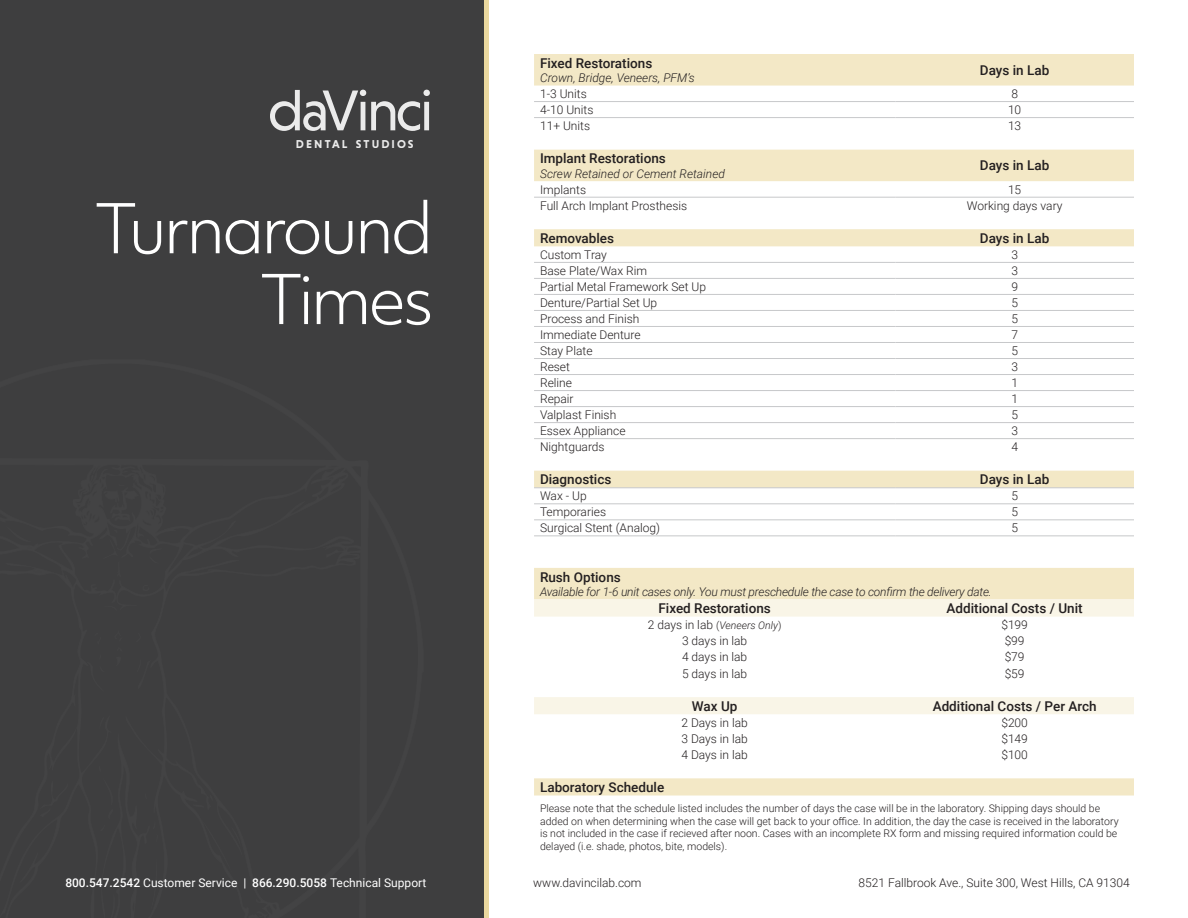
<style>
.page{position:relative;width:1188px;height:918px;background:#fff}
.page>*{position:absolute;margin:0;border:0;box-sizing:border-box;transform-origin:0 0}
.t1{font:300 66px/70.8px "Objektiv Mk 1";letter-spacing:-.06em;color:#fff;text-align:right}
.t2{font:500 13.5px "Roboto";color:#231f20}
.t3{font:300 12px "Roboto";color:#231f20}
.t4{font:italic 300 12px "Roboto";letter-spacing:-.02em;color:#231f20}
.t5{font:12px "Roboto";color:#fff}
.t6{font:italic 300 12px "Roboto";color:#231f20}
.t7{font:700 11.7px "Niveau Grotesk";letter-spacing:.18em;color:#fff}
.t8{font:300 10.5px/12.6px "Roboto";color:#231f20}
.t9{font:italic 300 10.5px "Roboto";color:#231f20}
.s1{font-weight:500}
.s2{font-style:normal;font-size:12px}
.s3{font-style:normal}
</style>
<div class="page">
<div style="left:0;top:0;width:484px;height:918px;background:#3e3e3f"></div>
<svg style="left:270px;top:90px;width:160px;height:41px"></svg>
<svg style="left:534px;top:54px;width:600px;height:434px"></svg>
<svg style="left:534px;top:568px;width:600px;height:228px"></svg>
<svg style="left:534px;top:599px;width:600px;height:115px"></svg>
<hr style="left:534px;top:262px;width:361px;height:1px;background:#c7c8ca">
<hr style="left:895px;top:262px;width:239px;height:1px;background:#c7c8ca">
<hr style="left:534px;top:278px;width:361px;height:1px;background:#c7c8ca">
<hr style="left:895px;top:278px;width:239px;height:1px;background:#c7c8ca">
<hr style="left:534px;top:294px;width:361px;height:1px;background:#c7c8ca">
<hr style="left:895px;top:294px;width:239px;height:1px;background:#c7c8ca">
<hr style="left:534px;top:310px;width:361px;height:1px;background:#c7c8ca">
<hr style="left:895px;top:310px;width:239px;height:1px;background:#c7c8ca">
<hr style="left:534px;top:326px;width:361px;height:1px;background:#c7c8ca">
<hr style="left:895px;top:326px;width:239px;height:1px;background:#c7c8ca">
<hr style="left:534px;top:342px;width:361px;height:1px;background:#c7c8ca">
<hr style="left:895px;top:342px;width:239px;height:1px;background:#c7c8ca">
<hr style="left:534px;top:358px;width:361px;height:1px;background:#c7c8ca">
<hr style="left:895px;top:358px;width:239px;height:1px;background:#c7c8ca">
<hr style="left:534px;top:374px;width:361px;height:1px;background:#c7c8ca">
<hr style="left:895px;top:374px;width:239px;height:1px;background:#c7c8ca">
<hr style="left:534px;top:390px;width:361px;height:1px;background:#c7c8ca">
<hr style="left:895px;top:390px;width:239px;height:1px;background:#c7c8ca">
<hr style="left:534px;top:406px;width:361px;height:1px;background:#c7c8ca">
<hr style="left:895px;top:406px;width:239px;height:1px;background:#c7c8ca">
<hr style="left:534px;top:422px;width:361px;height:1px;background:#c7c8ca">
<hr style="left:895px;top:422px;width:239px;height:1px;background:#c7c8ca">
<hr style="left:534px;top:438px;width:361px;height:1px;background:#c7c8ca">
<hr style="left:895px;top:438px;width:239px;height:1px;background:#c7c8ca">
<hr style="left:534px;top:488px;width:361px;height:1px;background:#c7c8ca">
<hr style="left:895px;top:488px;width:239px;height:1px;background:#c7c8ca">
<hr style="left:534px;top:504px;width:361px;height:1px;background:#c7c8ca">
<hr style="left:895px;top:504px;width:239px;height:1px;background:#c7c8ca">
<hr style="left:534px;top:520px;width:361px;height:1px;background:#c7c8ca">
<hr style="left:895px;top:520px;width:239px;height:1px;background:#c7c8ca">
<hr style="left:534px;top:536px;width:361px;height:1px;background:#c7c8ca">
<hr style="left:895px;top:536px;width:239px;height:1px;background:#c7c8ca">
<hr style="left:534px;top:101px;width:361px;height:1px;background:#c7c8ca">
<hr style="left:895px;top:101px;width:239px;height:1px;background:#c7c8ca">
<hr style="left:534px;top:117px;width:361px;height:1px;background:#c7c8ca">
<hr style="left:895px;top:117px;width:239px;height:1px;background:#c7c8ca">
<hr style="left:534px;top:197px;width:361px;height:1px;background:#c7c8ca">
<hr style="left:895px;top:197px;width:239px;height:1px;background:#c7c8ca">
<p class="t7" style="left:296px;top:137px;width:119px">DENTAL STUDIOS</p>
<h1 class="t1" style="left:94px;top:193px;width:341px">Turnaround<br>Times</h1>
<p class="t5" style="left:65px;top:874px;width:363px"><span class="s1">800.547.2542</span> Customer Service | <span class="s1">866.290.5058</span> Technical Support</p>
<p class="t2" style="left:540px;top:53px;width:114px">Fixed Restorations</p>
<p class="t6" style="left:540px;top:69px;width:156px">Crown, Bridge, Veneers, PFM’s</p>
<p class="t2" style="left:980px;top:61px;width:71px">Days in Lab</p>
<p class="t3" style="left:540px;top:85px;width:48px">1-3 Units</p>
<p class="t3" style="left:1011px;top:85px;width:8px">8</p>
<p class="t3" style="left:540px;top:101px;width:55px">4-10 Units</p>
<p class="t3" style="left:1008px;top:101px;width:15px">10</p>
<p class="t3" style="left:540px;top:117px;width:52px">11+ Units</p>
<p class="t3" style="left:1008px;top:117px;width:15px">13</p>
<p class="t2" style="left:540px;top:149px;width:127px">Implant Restorations</p>
<p class="t6" style="left:540px;top:165px;width:186px">Screw Retained or Cement Retained</p>
<p class="t2" style="left:980px;top:156px;width:71px">Days in Lab</p>
<p class="t3" style="left:540px;top:181px;width:48px">Implants</p>
<p class="t3" style="left:1008px;top:181px;width:15px">15</p>
<p class="t3" style="left:540px;top:197px;width:149px">Full Arch Implant Prosthesis</p>
<p class="t3" style="left:967px;top:197px;width:97px">Working days vary</p>
<p class="t2" style="left:540px;top:229px;width:76px">Removables</p>
<p class="t2" style="left:980px;top:229px;width:71px">Days in Lab</p>
<p class="t3" style="left:540px;top:246px;width:68px">Custom Tray</p>
<p class="t3" style="left:1011px;top:246px;width:8px">3</p>
<p class="t3" style="left:540px;top:262px;width:108px">Base Plate/Wax Rim</p>
<p class="t3" style="left:1011px;top:262px;width:8px">3</p>
<p class="t3" style="left:540px;top:278px;width:168px">Partial Metal Framework Set Up</p>
<p class="t3" style="left:1011px;top:278px;width:8px">9</p>
<p class="t3" style="left:540px;top:294px;width:119px">Denture/Partial Set Up</p>
<p class="t3" style="left:1011px;top:294px;width:8px">5</p>
<p class="t3" style="left:540px;top:310px;width:101px">Process and Finish</p>
<p class="t3" style="left:1011px;top:310px;width:8px">5</p>
<p class="t3" style="left:540px;top:326px;width:102px">Immediate Denture</p>
<p class="t3" style="left:1011px;top:326px;width:8px">7</p>
<p class="t3" style="left:540px;top:342px;width:54px">Stay Plate</p>
<p class="t3" style="left:1011px;top:342px;width:8px">5</p>
<p class="t3" style="left:540px;top:358px;width:31px">Reset</p>
<p class="t3" style="left:1011px;top:358px;width:8px">3</p>
<p class="t3" style="left:540px;top:374px;width:33px">Reline</p>
<p class="t3" style="left:1011px;top:374px;width:8px">1</p>
<p class="t3" style="left:540px;top:390px;width:35px">Repair</p>
<p class="t3" style="left:1011px;top:390px;width:8px">1</p>
<p class="t3" style="left:540px;top:406px;width:78px">Valplast Finish</p>
<p class="t3" style="left:1011px;top:406px;width:8px">5</p>
<p class="t3" style="left:540px;top:422px;width:87px">Essex Appliance</p>
<p class="t3" style="left:1011px;top:422px;width:8px">3</p>
<p class="t3" style="left:540px;top:438px;width:66px">Nightguards</p>
<p class="t3" style="left:1011px;top:438px;width:8px">4</p>
<p class="t2" style="left:540px;top:470px;width:73px">Diagnostics</p>
<p class="t2" style="left:980px;top:470px;width:71px">Days in Lab</p>
<p class="t3" style="left:540px;top:488px;width:48px">Wax - Up</p>
<p class="t3" style="left:1011px;top:488px;width:8px">5</p>
<p class="t3" style="left:540px;top:504px;width:68px">Temporaries</p>
<p class="t3" style="left:1011px;top:504px;width:8px">5</p>
<p class="t3" style="left:540px;top:520px;width:122px">Surgical Stent (Analog)</p>
<p class="t3" style="left:1011px;top:520px;width:8px">5</p>
<p class="t2" style="left:540px;top:567px;width:82px">Rush Options</p>
<p class="t4" style="left:540px;top:583px;width:453px">Available for 1-6 unit cases only. You must preschedule the case to confirm the delivery date.</p>
<p class="t2" style="left:659px;top:599px;width:114px">Fixed Restorations</p>
<p class="t2" style="left:947px;top:599px;width:138px">Additional Costs / Unit</p>
<p class="t9" style="left:648px;top:618px;width:135px"><span class="s2">2 days in lab</span> <span class="s3">(</span>Veneers Only<span class="s3">)</span></p>
<p class="t3" style="left:1001px;top:616px;width:28px">$199</p>
<p class="t3" style="left:682px;top:632px;width:67px">3 days in lab</p>
<p class="t3" style="left:1005px;top:632px;width:21px">$99</p>
<p class="t3" style="left:682px;top:648px;width:67px">4 days in lab</p>
<p class="t3" style="left:1005px;top:648px;width:21px">$79</p>
<p class="t3" style="left:682px;top:665px;width:67px">5 days in lab</p>
<p class="t3" style="left:1005px;top:665px;width:21px">$59</p>
<p class="t2" style="left:692px;top:697px;width:47px">Wax Up</p>
<p class="t2" style="left:933px;top:697px;width:165px">Additional Costs / Per Arch</p>
<p class="t3" style="left:681px;top:714px;width:68px">2 Days in lab</p>
<p class="t3" style="left:1001px;top:714px;width:28px">$200</p>
<p class="t3" style="left:681px;top:730px;width:68px">3 Days in lab</p>
<p class="t3" style="left:1001px;top:730px;width:28px">$149</p>
<p class="t3" style="left:681px;top:746px;width:68px">4 Days in lab</p>
<p class="t3" style="left:1001px;top:746px;width:28px">$100</p>
<p class="t2" style="left:540px;top:778px;width:126px">Laboratory Schedule</p>
<p class="t8" style="left:540px;top:802px;width:580px">Please note that the schedule listed includes the number of days the case will be in the laboratory. Shipping days should be added on when determining when the case will get back to your office. In addition, the day the case is received in the laboratory is not included in the case if recieved after noon. Cases with an incomplete RX form and missing required information could be delayed (i.e. shade, photos, bite, models).</p>
<p class="t3" style="left:533px;top:874px;width:110px">www.davincilab.com</p>
<p class="t3" style="left:859px;top:874px;width:273px">8521 Fallbrook Ave., Suite 300, West Hills, CA 91304</p>
</div>
